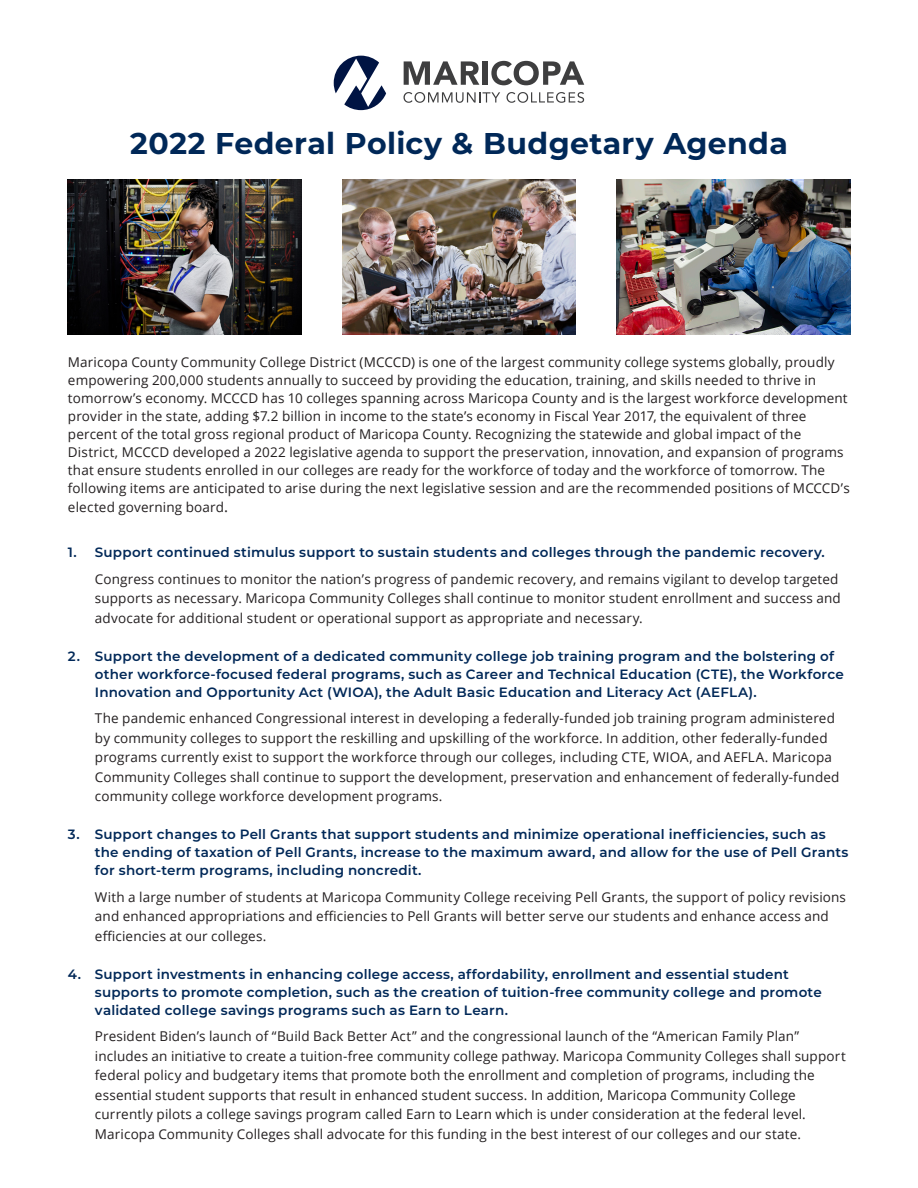
<style>
.page{position:relative;width:918px;height:1188px;background:#fff}
.page>*{position:absolute;margin:0;border:0;box-sizing:border-box;transform-origin:0 0}
.t1{font:700 30px "Montserrat";letter-spacing:.01em;color:#002858}
.BODY{font:13.5px/19.5px "Open Sans";letter-spacing:.01em;color:#231f20}
.t2{font:600 13.5px/18px "Montserrat";letter-spacing:.015em;color:#002858}
.s1{font-size:15px}
</style>
<div class="page">
<svg style="left:334px;top:56px;width:52px;height:54px"></svg>
<svg style="left:404px;top:61px;width:75px;height:24px"></svg>
<div style="left:483px;top:61px;width:5px;height:24px;background:#3e3e3f"></div>
<svg style="left:491px;top:61px;width:93px;height:24px"></svg>
<svg style="left:403px;top:92px;width:97px;height:11px"></svg>
<svg style="left:507px;top:92px;width:77px;height:11px"></svg>
<img style="left:68px;top:179px;width:234px;height:156px">
<img style="left:342px;top:179px;width:234px;height:156px">
<img style="left:616px;top:179px;width:234px;height:156px">
<p class="t1" style="left:130px;top:122px;width:659px">2022 Federal Policy &amp; Budgetary Agenda</p>
<p class="BODY" style="left:68px;top:353px;width:783px;line-height:18px">Maricopa County Community College District (MCCCD) is one of the largest community college systems globally, proudly empowering 200,000 students annually to succeed by providing the education, training, and skills needed to thrive in tomorrow’s economy. MCCCD has 10 colleges spanning across Maricopa County and is the largest workforce development provider in the state, adding $7.2 billion in income to the state’s economy in Fiscal Year 2017, the equivalent of three percent of the total gross regional product of Maricopa County. Recognizing the statewide and global impact of the District, MCCCD developed a 2022 legislative agenda to support the preservation, innovation, and expansion of programs that ensure students enrolled in our colleges are ready for the workforce of today and the workforce of tomorrow. The following items are anticipated to arise during the next legislative session and are the recommended positions of MCCCD’s</p>
<p class="BODY" style="left:68px;top:497px;width:162px">elected governing board<span class="s1">.</span></p>
<p class="t2" style="left:68px;top:543px;width:758px">1. Support continued stimulus support to sustain students and colleges through the pandemic recovery.</p>
<p class="BODY" style="left:95px;top:569px;width:747px">Congress continues to monitor the nation’s progress of pandemic recovery, and remains vigilant to develop targeted supports as necessary. Maricopa Community Colleges shall continue to monitor student enrollment and success and advocate for additional student or operational support as appropriate and necessary.</p>
<p class="t2" style="left:95px;top:647px;width:750px;text-indent:-27px">2. Support the development of a dedicated community college job training program and the bolstering of other workforce-focused federal programs, such as Career and Technical Education (CTE), the Workforce<br>Innovation and Opportunity Act (WIOA), the Adult Basic Education and Literacy Act (AEFLA).</p>
<p class="BODY" style="left:95px;top:708px;width:746px">The pandemic enhanced Congressional interest in developing a federally-funded job training program administered by community colleges to support the reskilling and upskilling of the workforce. In addition, other federally-funded programs currently exist to support the workforce through our colleges, including CTE, WIOA, and AEFLA. Maricopa Community Colleges shall continue to support the development, preservation and enhancement of federally-funded community college workforce development programs.</p>
<p class="t2" style="left:95px;top:825px;width:755px;text-indent:-27px">3. Support changes to Pell Grants that support students and minimize operational inefficiencies, such as the ending of taxation of Pell Grants, increase to the maximum award, and allow for the use of Pell Grants for short-term programs, including noncredit.</p>
<p class="BODY" style="left:95px;top:887px;width:753px">With a large number of students at Maricopa Community College receiving Pell Grants, the support of policy revisions and enhanced appropriations and efficiencies to Pell Grants will better serve our students and enhance access and efficiencies at our colleges.</p>
<p class="t2" style="left:95px;top:965px;width:728px;text-indent:-27px">4. Support investments in enhancing college access, affordability, enrollment and essential student supports to promote completion, such as the creation of tuition-free community college and promote validated college savings programs such as Earn to Learn.</p>
<p class="BODY" style="left:95px;top:1026px;width:752px">President Biden’s launch of “Build Back Better Act” and the congressional launch of the “American Family Plan” includes an initiative to create a tuition-free community college pathway. Maricopa Community Colleges shall support federal policy and budgetary items that promote both the enrollment and completion of programs, including the essential student supports that result in enhanced student success. In addition, Maricopa Community College currently pilots a college savings program called Earn to Learn which is under consideration at the federal level.<br>Maricopa Community Colleges shall advocate for this funding in the best interest of our colleges and our state.</p>
</div>
